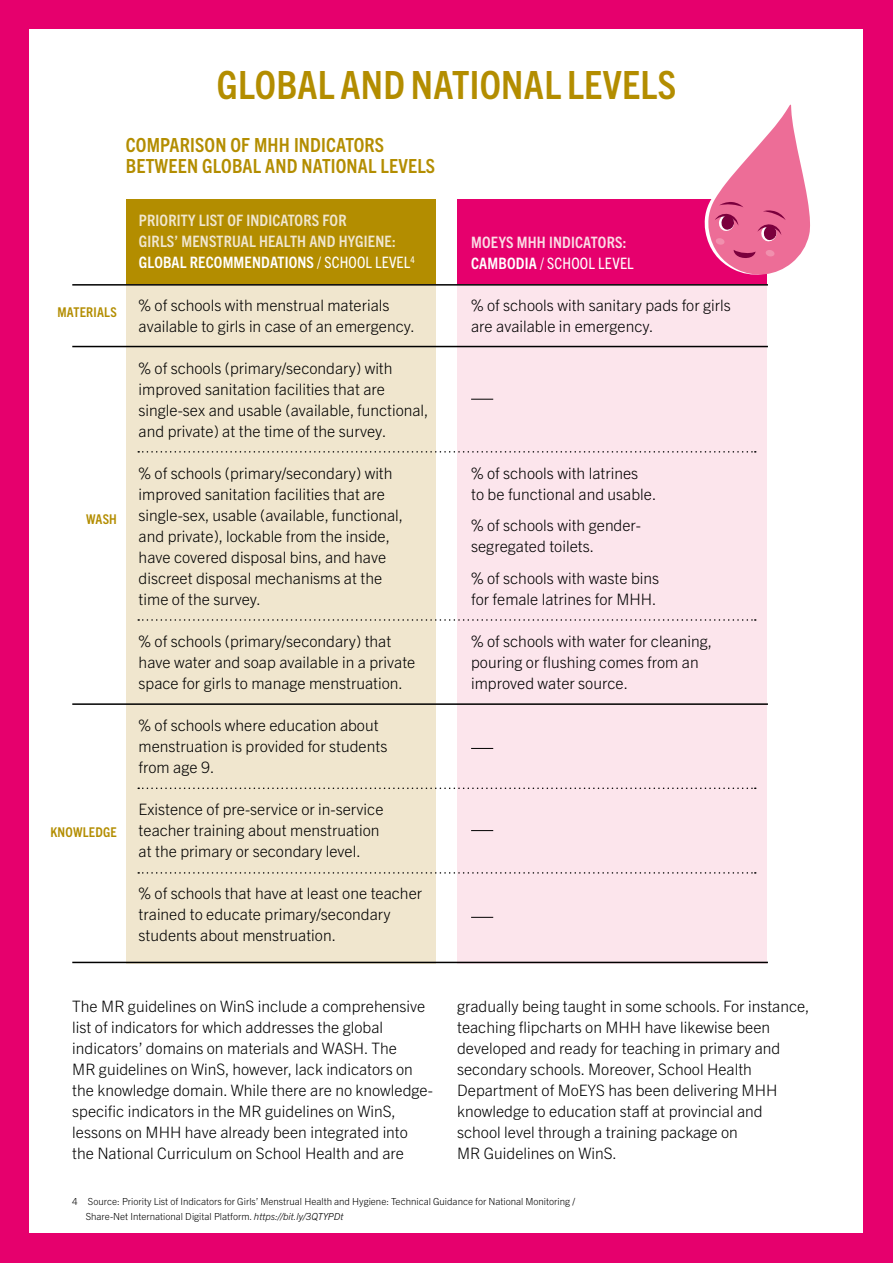
<style>
.page{position:relative;width:893px;height:1263px;background:#e6006d}
.page>*{position:absolute;margin:0;border:0;box-sizing:border-box;transform-origin:0 0}
.t1{font:700 condensed 39px "Trade Gothic Next LT Pro";letter-spacing:.01em;color:#b38d00}
.t2{font:700 condensed 19.5px/21px "Trade Gothic Next LT Pro";letter-spacing:.01em;color:#b38d00}
.t3{font:300 15.75px/21px "Trade Gothic Next LT Pro";color:#000}
.t4{font:700 condensed 15.75px/21px "Trade Gothic Next LT Pro";letter-spacing:.01em;color:#f0e6ce}
.t5{font:700 condensed 15.75px/21px "Trade Gothic Next LT Pro";letter-spacing:.01em;color:#fbdce5}
.t6{font:700 condensed 13.5px "Trade Gothic Next LT Pro";letter-spacing:.02em;color:#b38d00}
.t7{font:300 9.75px/15px "Trade Gothic Next LT Pro";color:#000}
.s1{color:#fff}
.s2{font-weight:400;color:#fff}
.s3{font-style:italic}
</style>
<div class="page">
<div style="left:30px;top:30px;width:833px;height:1203px;background:#fff"></div>
<div style="left:126px;top:200px;width:309px;height:87px;background:#b38d00"></div>
<div style="left:126px;top:284px;width:309px;height:679px;background:#f0e6ce"></div>
<div style="left:457px;top:200px;width:310px;height:87px;background:#e6006d"></div>
<div style="left:457px;top:284px;width:310px;height:679px;background:#fce5ec"></div>
<hr style="left:72px;top:284px;width:696px;height:2px;background:#000">
<hr style="left:72px;top:346px;width:696px;height:1px;background:#000">
<hr style="left:72px;top:703px;width:696px;height:2px;background:#000">
<hr style="left:72px;top:962px;width:696px;height:1px;background:#000">
<svg style="left:138px;top:451px;width:618px;height:2px"></svg>
<svg style="left:138px;top:619px;width:618px;height:2px"></svg>
<svg style="left:138px;top:787px;width:618px;height:2px"></svg>
<svg style="left:138px;top:872px;width:618px;height:2px"></svg>
<svg style="left:703px;top:105px;width:107px;height:170px"></svg>
<svg style="left:471px;top:748px;width:22px;height:1px"></svg>
<svg style="left:471px;top:830px;width:22px;height:1px"></svg>
<svg style="left:471px;top:917px;width:22px;height:1px"></svg>
<svg style="left:471px;top:399px;width:22px;height:1px"></svg>
<h1 class="t1" style="left:217px;top:58px;width:461px">GLOBAL AND NATIONAL LEVELS</h1>
<p class="t2" style="left:126px;top:133px;width:311px">COMPARISON OF MHH INDICATORS<br>BETWEEN GLOBAL AND NATIONAL LEVELS</p>
<p class="t6" style="left:57px;top:303px;width:61px">MATERIALS</p>
<p class="t6" style="left:86px;top:510px;width:32px">WASH</p>
<p class="t6" style="left:50px;top:823px;width:68px">KNOWLEDGE</p>
<p class="t4" style="left:139px;top:209px;width:277px">PRIORITY LIST OF INDICATORS FOR<br>GIRLS’ MENSTRUAL HEALTH AND HYGIENE:<br><span class="s1">GLOBAL RECOMMENDATIONS</span> <span class="s2">/ SCHOOL LEVEL</span><sup>4</sup></p>
<p class="t3" style="left:139px;top:293px;width:278px">% of schools with menstrual materials available to girls in case of an emergency.</p>
<p class="t3" style="left:139px;top:356px;width:292px">% of schools (primary/secondary) with improved sanitation facilities that are single-sex and usable (available, functional, and private) at the time of the survey.</p>
<p class="t3" style="left:139px;top:461px;width:266px">% of schools (primary/secondary) with improved sanitation facilities that are single-sex, usable (available, functional, and private), lockable from the inside, have covered disposal bins, and have discreet disposal mechanisms at the time of the survey.</p>
<p class="t3" style="left:139px;top:629px;width:278px">% of schools (primary/secondary) that have water and soap available in a private space for girls to manage menstruation.</p>
<p class="t3" style="left:139px;top:713px;width:250px">% of schools where education about menstruation is provided for students from age 9.</p>
<p class="t3" style="left:139px;top:797px;width:246px">Existence of pre-service or in-service teacher training about menstruation at the primary or secondary level.</p>
<p class="t3" style="left:139px;top:881px;width:285px">% of schools that have at least one teacher trained to educate primary/secondary students about menstruation.</p>
<p class="t5" style="left:471px;top:231px;width:164px">MOEYS MHH INDICATORS:<br><span class="s1">CAMBODIA</span> <span class="s2">/ SCHOOL LEVEL</span></p>
<p class="t3" style="left:471px;top:293px;width:261px">% of schools with sanitary pads for girls are available in emergency.</p>
<p class="t3" style="left:471px;top:461px;width:187px">% of schools with latrines<br>to be functional and usable.</p>
<p class="t3" style="left:471px;top:514px;width:171px">% of schools with gender&shy;segregated toilets.</p>
<p class="t3" style="left:471px;top:566px;width:190px">% of schools with waste bins for female latrines for MHH.</p>
<p class="t3" style="left:471px;top:629px;width:243px">% of schools with water for cleaning, pouring or flushing comes from an improved water source.</p>
<p class="t3" style="left:72px;top:994px;width:362px">The MR guidelines on WinS include a comprehensive list of indicators for which addresses the global indicators’ domains on materials and WASH. The<br>MR guidelines on WinS, however, lack indicators on the knowledge domain. While there are no knowledge&shy;specific indicators in the MR guidelines on WinS, lessons on MHH have already been integrated into the National Curriculum on School Health and are</p>
<p class="t3" style="left:457px;top:994px;width:354px">gradually being taught in some schools. For instance, teaching flipcharts on MHH have likewise been developed and ready for teaching in primary and secondary schools. Moreover, School Health Department of MoEYS has been delivering MHH knowledge to education staff at provincial and school level through a training package on<br>MR Guidelines on WinS.</p>
<p class="t7" style="left:86px;top:1193px;width:491px;text-indent:-14px">4 Source: Priority List of Indicators for Girls’ Menstrual Health and Hygiene: Technical Guidance for National Monitoring /<br>Share-Net International Digital Platform. <span class="s3">https://bit.ly/3QTYPDt</span></p>
</div>
